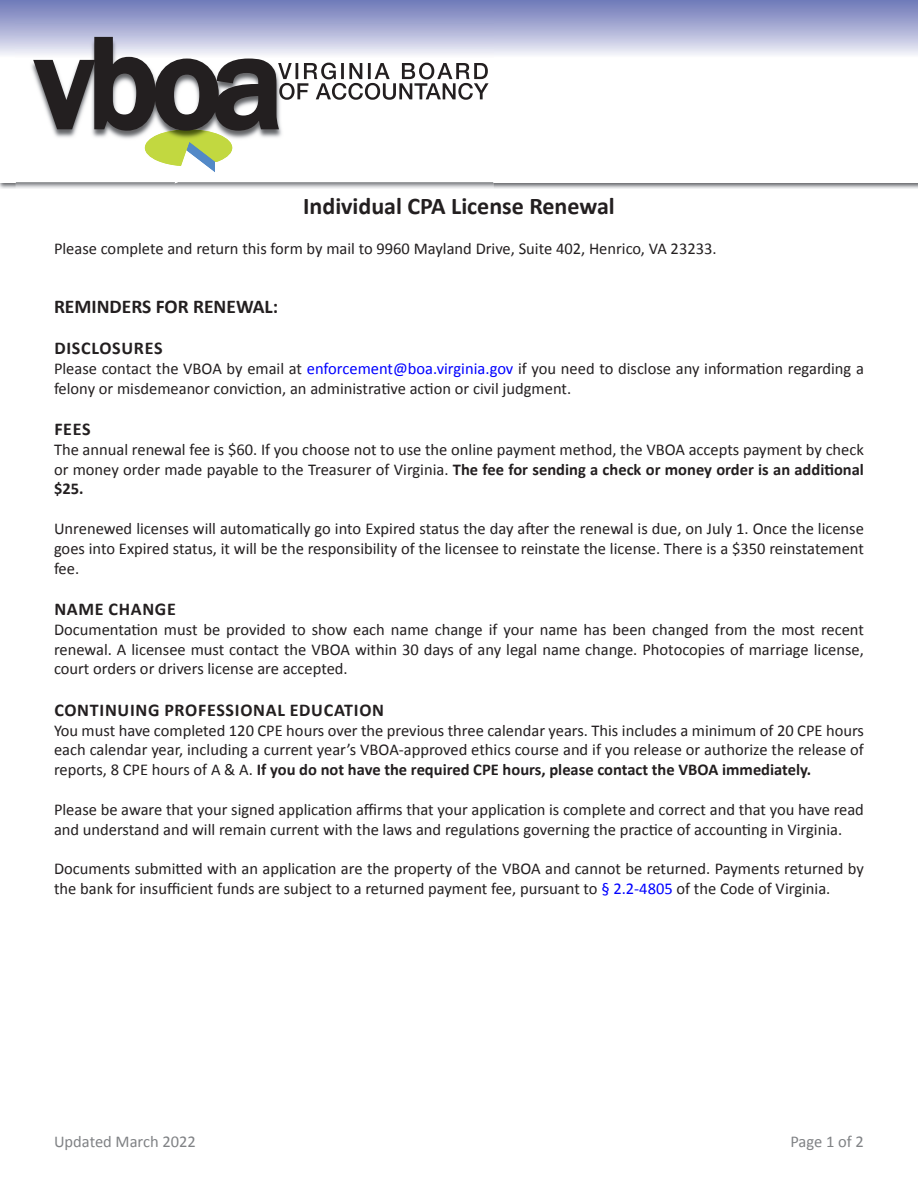
<style>
.page{position:relative;width:918px;height:1188px;background:#fff}
.page>*{position:absolute;margin:0;border:0;box-sizing:border-box;transform-origin:0 0}
.t1{font:500 132.75px "Franklin Gothic";color:#231f20}
.t2{font:700 24px "Calibri";color:#231f20}
.t3{font:700 19.5px "Calibri";color:#231f20}
.t4{font:700 18px "Calibri";letter-spacing:.04em;color:#231f20}
.t5{font:16.5px/19.8px "Calibri";color:#231f20}
.t6{font:16.5px "Calibri";color:#808285}
.s1{color:#00f}
.s2{font-weight:700}
</style>
<div class="page">
<svg style="left:0;top:0;width:918px;height:55px;background:#a3a9d2"></svg>
<img style="left:16px;top:10px;width:477px;height:179px">
<img style="left:281px;top:63px;width:11px;height:16px">
<img style="left:321px;top:63px;width:167px;height:16px">
<img style="left:332px;top:83px;width:141px;height:17px">
<svg style="left:30px;top:35px;width:251px;height:148px"></svg>
<h1 class="t1" style="left:35px;top:1px;width:250px">vboa</h1>
<h2 class="t2" style="left:303px;top:191px;width:313px">Individual CPA License Renewal</h2>
<p class="t5" style="left:54px;top:239px;width:664px">Please complete and return this form by mail to 9960 Mayland Drive, Suite 402, Henrico, VA 23233.</p>
<p class="t3" style="left:54px;top:294px;width:226px">REMINDERS FOR RENEWAL:</p>
<p class="t4" style="left:54px;top:336px;width:110px">DISCLOSURES</p>
<p class="t5" style="left:54px;top:358px;width:811px">Please contact the VBOA by email at <span class="s1">enforcement@boa.virginia.gov</span> if you need to disclose any information regarding a felony or misdemeanor conviction, an administrative action or civil judgment.</p>
<p class="t4" style="left:54px;top:417px;width:38px">FEES</p>
<p class="t5" style="left:54px;top:439px;width:812px;text-align:justify">The annual renewal fee is $60. If you choose not to use the online payment method, the VBOA accepts payment by check or money order made payable to the Treasurer of Virginia. <span class="s2">The fee for sending a check or money order is an additional $25.</span></p>
<p class="t5" style="left:54px;top:519px;width:811px;text-align:justify">Unrenewed licenses will automatically go into Expired status the day after the renewal is due, on July 1. Once the license goes into Expired status, it will be the responsibility of the licensee to reinstate the license. There is a $350 reinstatement fee.</p>
<p class="t4" style="left:54px;top:597px;width:123px">NAME CHANGE</p>
<p class="t5" style="left:54px;top:619px;width:812px">Documentation must be provided to show each name change if your name has been changed from the most recent</p>
<p class="t5" style="left:54px;top:639px;width:811px">renewal. A licensee must contact the VBOA within 30 days of any legal name change. Photocopies of marriage license, court orders or drivers license are accepted.</p>
<p class="t4" style="left:54px;top:698px;width:331px">CONTINUING PROFESSIONAL EDUCATION</p>
<p class="t5" style="left:54px;top:720px;width:811px;text-align:justify">You must have completed 120 CPE hours over the previous three calendar years. This includes a minimum of 20 CPE hours each calendar year, including a current year’s VBOA-approved ethics course and if you release or authorize the release of reports, 8 CPE hours of A &amp; A. <span class="s2">If you do not have the required CPE hours, please contact the VBOA immediately.</span></p>
<p class="t5" style="left:54px;top:799px;width:811px">Please be aware that your signed application affirms that your application is complete and correct and that you have read and understand and will remain current with the laws and regulations governing the practice of accounting in Virginia.</p>
<p class="t5" style="left:54px;top:859px;width:811px">Documents submitted with an application are the property of the VBOA and cannot be returned. Payments returned by the bank for insufficient funds are subject to a returned payment fee, pursuant to <span class="s1">§ 2.2-4805</span> of the Code of Virginia.</p>
<p class="t6" style="left:54px;top:1131px;width:143px">Updated March 2022</p>
<p class="t6" style="left:790px;top:1131px;width:75px">Page 1 of 2</p>
</div>
